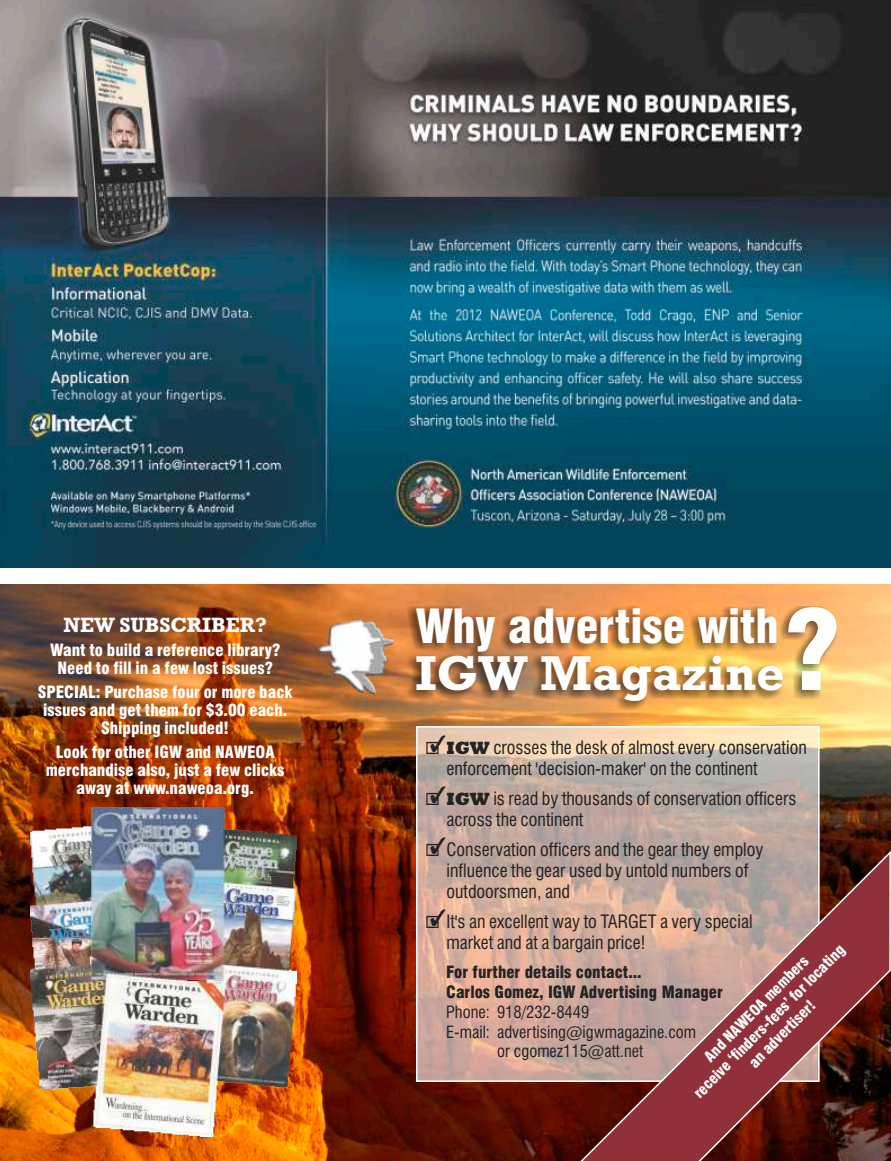
<style>
.page{position:relative;width:891px;height:1161px;background:#fff}
.page>*{position:absolute;margin:0;border:0;box-sizing:border-box;transform-origin:0 0}
.t1{font:700 49.65px "Rockwell";color:#fff}
.t2{font:900 condensed 45.9px "Swiss 721 BT";color:#fff}
.t3{font:700 21px "Rockwell";color:#fff}
.t4{font:condensed 18px/21px "Swiss 721 BT";color:#232323}
.t5{font:900 condensed 16.5px/18px "Swiss 721 BT";color:#fff;text-align:center}
.t6{font:condensed 16.5px "Swiss 721 BT";color:#232323}
.t7{font:900 condensed 16.5px/19.8px "Swiss 721 BT";color:#232323}
.t8{font:900 condensed 15px/18px "Swiss 721 BT";color:#fff;text-align:center}
.s1{font-family:"Swiss 721 BT";font-weight:900;font-stretch:condensed;font-size:109.8px}
.s2{font-family:"Rockwell";font-weight:800;font-stretch:normal}
</style>
<div class="page">
<img style="left:0;top:585px;width:891px;height:576px">
<img style="left:319px;top:621px;width:74px;height:72px">
<img style="left:419px;top:729px;width:398px;height:350px">
<div style="left:416px;top:726px;width:404px;height:356px;border:2px solid #fff"></div>
<svg style="left:550px;top:849px;width:341px;height:312px"></svg>
<img style="left:31px;top:807px;width:265px;height:329px">
<div style="left:406px;top:606px;width:431px;height:104px;background:#353535;opacity:.69"></div>
<img style="left:0;top:0;width:891px;height:568px">
<svg style="left:426px;top:735px;width:20px;height:19px"></svg>
<svg style="left:426px;top:786px;width:20px;height:19px"></svg>
<svg style="left:426px;top:837px;width:20px;height:19px"></svg>
<svg style="left:426px;top:909px;width:19px;height:19px"></svg>
<p class="t3" style="left:63px;top:617px;width:205px">NEW SUBSCRIBER?</p>
<p class="t5" style="left:50px;top:642px;width:232px">Want to build a reference library?<br>Need to fill in a few lost issues?</p>
<p class="t5" style="left:38px;top:684px;width:256px">SPECIAL: Purchase four or more back issues and get them for $3.00 each.<br>Shipping included!</p>
<p class="t5" style="left:46px;top:744px;width:240px">Look for other IGW and NAWEOA merchandise also, just a few clicks away at www.naweoa.org.</p>
<h1 class="t1" style="left:415px;top:656px;width:426px">IGW Magazine<span class="s1">?</span></h1>
<h2 class="t2" style="left:415px;top:608px;width:365px">Why advertise with</h2>
<p class="t4" style="left:446px;top:739px;width:362px"><span class="s2">IGW</span> crosses the desk of almost every conservation enforcement 'decision-maker' on the continent</p>
<p class="t4" style="left:446px;top:790px;width:351px"><span class="s2">IGW</span> is read by thousands of conservation officers across the continent</p>
<p class="t4" style="left:446px;top:841px;width:319px">Conservation officers and the gear they employ influence the gear used by untold numbers of outdoorsmen, and</p>
<p class="t4" style="left:446px;top:913px;width:308px">It's an excellent way to TARGET a very special market and at a bargain price!</p>
<p class="t7" style="left:446px;top:964px;width:278px">For further details contact...<br>Carlos Gomez, IGW Advertising Manager</p>
<p class="t6" style="left:446px;top:1005px;width:145px">Phone: 918/232-8449</p>
<p class="t6" style="left:446px;top:1025px;width:252px">E-mail: advertising@igwmagazine.com</p>
<p class="t6" style="left:497px;top:1045px;width:148px">or cgomez115@att.net</p>
<p class="t8" style="left:678px;top:1077px;width:210px;rotate:-45deg">And NAWEOA members<br>receive ‘finders-fees’ for locating an advertiser!</p>
</div>
